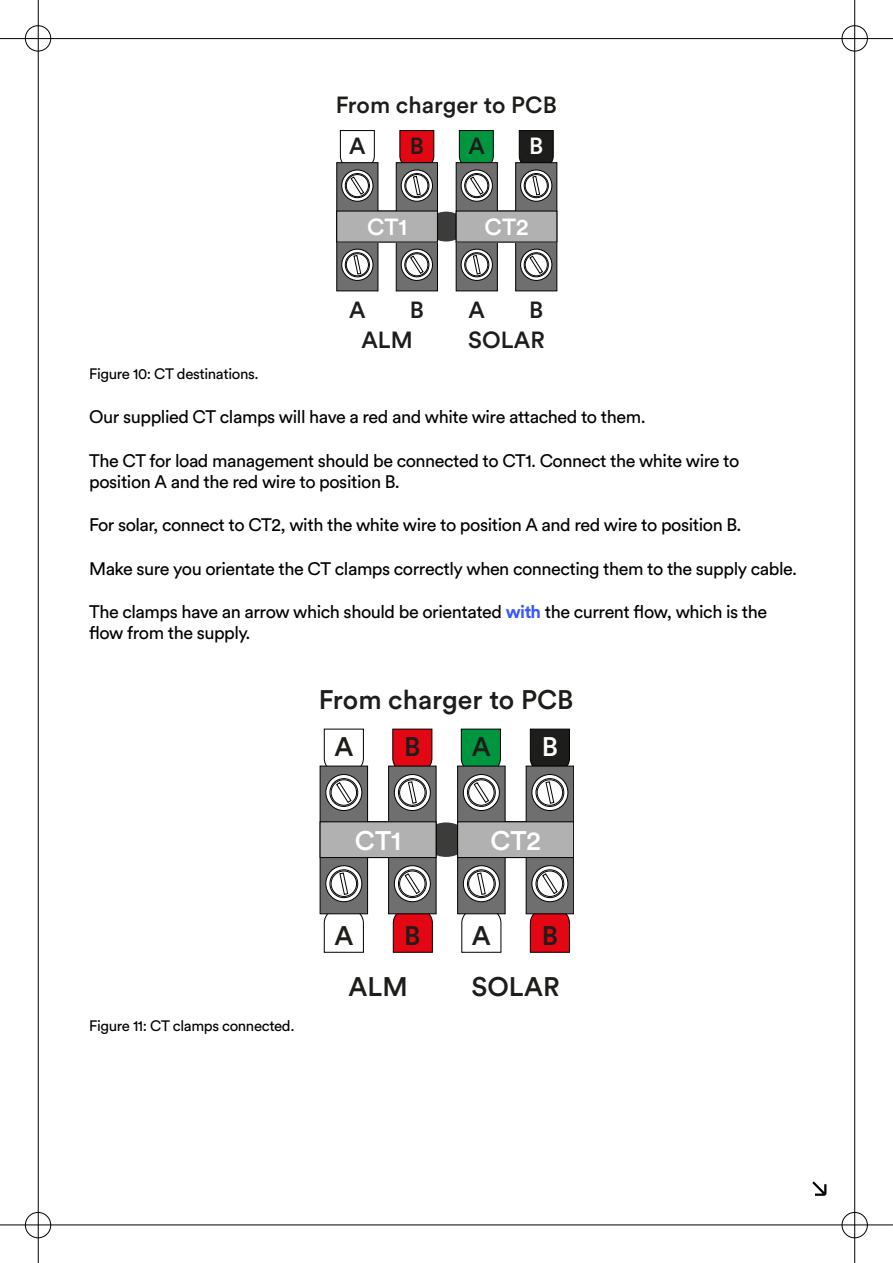
<style>
.page{position:relative;width:893px;height:1263px;background:#fff}
.page>*{position:absolute;margin:0;border:0;box-sizing:border-box;transform-origin:0 0}
.t1{font:500 26.7px/51.8px "Circular Pro";color:#1d1d1b}
.t2{font:500 26.7px "Circular Pro";letter-spacing:-.005em;color:#fff}
.t3{font:500 23.1px/30.8px "Circular Pro";color:#1d1d1b}
.t4{font:500 23.1px "Circular Pro";letter-spacing:-.005em;color:#fff}
.t5{font:18px/21.6px "Circular Std";letter-spacing:-.025em;color:#000}
.t6{font:15px "Circular Pro";letter-spacing:-.025em;color:#000}
.s1{font-weight:700;color:#3856ff}
</style>
<div class="page">
<svg style="left:812px;top:1181px;width:15px;height:15px"></svg>
<hr style="left:38px;top:0;width:1px;height:1263px;background:#000">
<hr style="left:854px;top:0;width:1px;height:1263px;background:#000">
<hr style="left:0;top:38px;width:893px;height:1px;background:#000">
<hr style="left:0;top:1225px;width:893px;height:1px;background:#000">
<div style="left:842px;top:1212px;width:26px;height:26px;border:1px solid #000;border-radius:50%"></div>
<div style="left:842px;top:26px;width:26px;height:25px;border:1px solid #000;border-radius:50%"></div>
<div style="left:25px;top:1212px;width:26px;height:26px;border:1px solid #000;border-radius:50%"></div>
<div style="left:25px;top:26px;width:26px;height:25px;border:1px solid #000;border-radius:50%"></div>
<div style="left:424px;top:822px;width:45px;height:35px;background:#3c3c3b;border-radius:50%"></div>
<svg style="left:319px;top:728px;width:118px;height:225px"></svg>
<div style="left:320px;top:822px;width:116px;height:35px;background:#b1b1b1"></div>
<div style="left:320px;top:821px;width:116px;height:37px;border:1px solid #000"></div>
<svg style="left:457px;top:728px;width:117px;height:225px"></svg>
<div style="left:458px;top:822px;width:116px;height:35px;background:#b1b1b1"></div>
<div style="left:457px;top:821px;width:117px;height:37px;border:1px solid #000"></div>
<div style="left:427px;top:212px;width:39px;height:29px;background:#3c3c3b;border-radius:50%"></div>
<svg style="left:336px;top:130px;width:102px;height:161px"></svg>
<div style="left:337px;top:211px;width:100px;height:31px;background:#b1b1b1"></div>
<svg style="left:456px;top:130px;width:101px;height:161px"></svg>
<div style="left:456px;top:211px;width:101px;height:31px;background:#b1b1b1"></div>
<p class="t3" style="left:336px;top:88px;width:223px">From charger to PCB</p>
<p class="t3" style="left:349px;top:130px;width:18px">A</p>
<p class="t3" style="left:410px;top:130px;width:16px">B</p>
<p class="t3" style="left:469px;top:130px;width:18px">A</p>
<p class="t4" style="left:529px;top:130px;width:16px">B</p>
<p class="t6" style="left:89px;top:363px;width:171px">Figure 10: CT destinations.</p>
<p class="t4" style="left:367px;top:211px;width:42px">CT1</p>
<p class="t4" style="left:485px;top:211px;width:45px">CT2</p>
<p class="t3" style="left:349px;top:293px;width:18px">A</p>
<p class="t3" style="left:361px;top:293px;width:64px;text-indent:48px">B<br>ALM</p>
<p class="t3" style="left:469px;top:293px;width:18px">A</p>
<p class="t3" style="left:529px;top:293px;width:16px">B</p>
<p class="t3" style="left:468px;top:324px;width:78px">SOLAR</p>
<p class="t5" style="left:89px;top:406px;width:558px">Our supplied CT clamps will have a red and white wire attached to them.</p>
<p class="t5" style="left:89px;top:449px;width:652px">The CT for load management should be connected to CT1. Connect the white wire to position A and the red wire to position B.</p>
<p class="t5" style="left:89px;top:514px;width:654px">For solar, connect to CT2, with the white wire to position A and red wire to position B.</p>
<p class="t5" style="left:89px;top:557px;width:710px">Make sure you orientate the CT clamps correctly when connecting them to the supply cable.</p>
<p class="t5" style="left:89px;top:600px;width:680px">The clamps have an arrow which should be orientated <span class="s1">with</span> the current flow, which is the flow from the supply.</p>
<h1 class="t1" style="left:319px;top:672px;width:256px">From charger to PCB</h1>
<h1 class="t1" style="left:334px;top:720px;width:20px">A</h1>
<h1 class="t1" style="left:404px;top:720px;width:18px">B</h1>
<h1 class="t1" style="left:472px;top:720px;width:20px">A</h1>
<h1 class="t2" style="left:542px;top:729px;width:18px">B</h1>
<p class="t6" style="left:89px;top:1015px;width:207px">Figure 11: CT clamps connected.</p>
<h1 class="t2" style="left:355px;top:822px;width:48px">CT1</h1>
<h1 class="t1" style="left:334px;top:908px;width:20px">A</h1>
<h1 class="t1" style="left:349px;top:908px;width:73px;text-indent:56px">B<br>ALM</h1>
<h1 class="t2" style="left:490px;top:822px;width:52px">CT2</h1>
<h1 class="t1" style="left:472px;top:908px;width:20px">A</h1>
<h1 class="t1" style="left:542px;top:908px;width:18px">B</h1>
<h1 class="t1" style="left:472px;top:960px;width:90px">SOLAR</h1>
</div>
